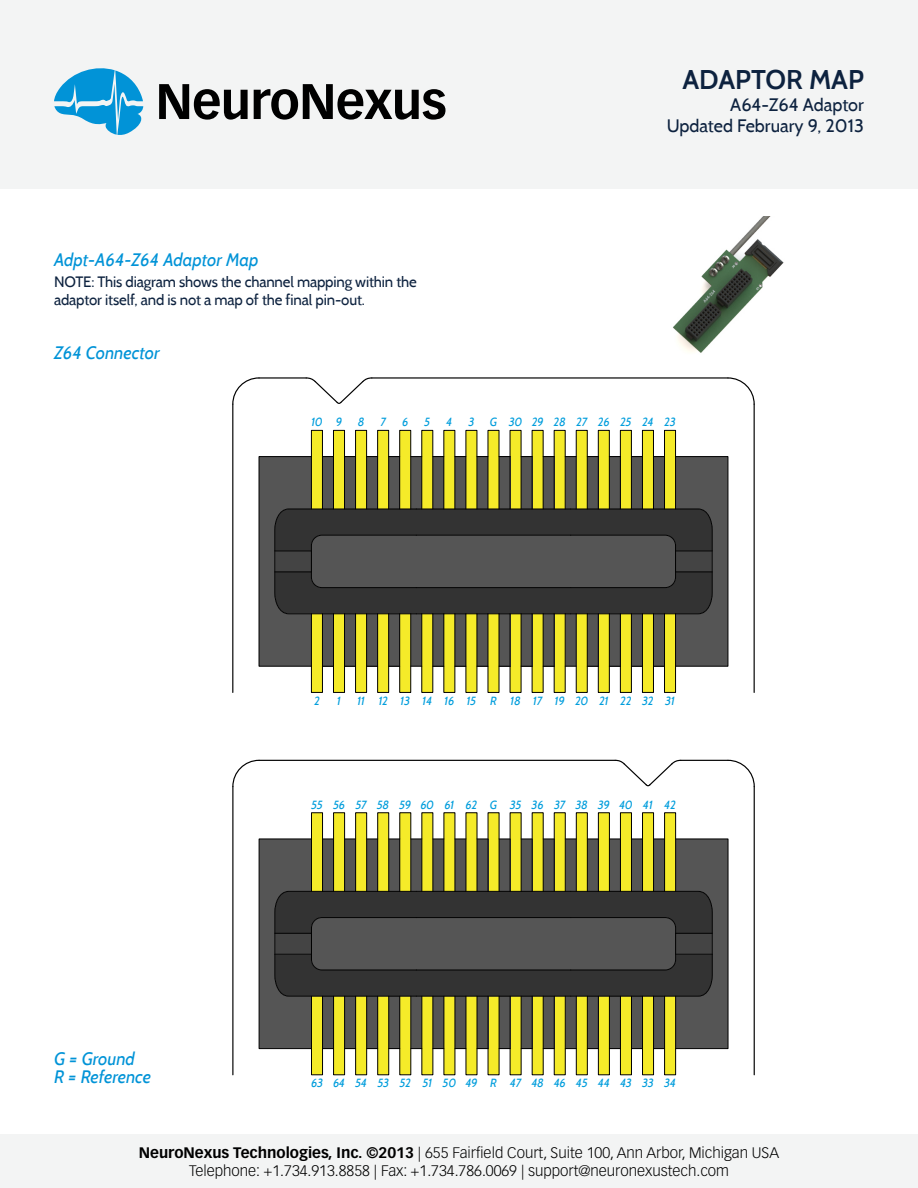
<style>
.page{position:relative;width:918px;height:1188px;background:#fff}
.page>*{position:absolute;margin:0;border:0;box-sizing:border-box;transform-origin:0 0}
.t1{font:600 27px "Cabin";color:#0d223f}
.t2{font:italic 18px/18px "Cabin";color:#0193d7}
.t3{font:18px/21.6px "Cabin";color:#0d223f;text-align:right}
.t4{font:300 15px/18px "Vectora LT Std";color:#000;text-align:center}
.t5{font:15px/18px "Cabin";letter-spacing:-.01em;color:#0d223f}
.t6{font:italic 11.85px "Cabin";letter-spacing:-.025em;color:#009ddc}
.s1{font-weight:700}
</style>
<div class="page">
<div style="left:0;top:0;width:918px;height:189px;background:#f3f4f4"></div>
<svg style="left:159px;top:84px;width:89px;height:36px"></svg>
<svg style="left:254px;top:84px;width:192px;height:36px"></svg>
<svg style="left:54px;top:68px;width:90px;height:67px"></svg>
<div style="left:0;top:1134px;width:918px;height:54px;background:#f3f4f4"></div>
<hr style="left:372px;top:377px;width:356px;height:2px;background:#000">
<svg style="left:727px;top:377px;width:28px;height:28px"></svg>
<hr style="left:754px;top:404px;width:1px;height:288px;background:#000">
<svg style="left:306px;top:377px;width:67px;height:27px"></svg>
<hr style="left:259px;top:377px;width:47px;height:2px;background:#000">
<svg style="left:232px;top:377px;width:28px;height:28px"></svg>
<hr style="left:232px;top:404px;width:1px;height:288px;background:#000">
<hr style="left:754px;top:787px;width:1px;height:288px;background:#000">
<svg style="left:727px;top:759px;width:28px;height:29px"></svg>
<hr style="left:681px;top:760px;width:47px;height:1px;background:#000">
<svg style="left:614px;top:759px;width:68px;height:27px"></svg>
<hr style="left:232px;top:787px;width:1px;height:288px;background:#000">
<svg style="left:232px;top:759px;width:28px;height:29px"></svg>
<hr style="left:259px;top:760px;width:356px;height:1px;background:#000">
<svg style="left:259px;top:812px;width:469px;height:263px;background:#7e7b52"></svg>
<hr style="left:676px;top:933px;width:36px;height:1px;background:#000">
<hr style="left:676px;top:954px;width:36px;height:1px;background:#000">
<hr style="left:416px;top:891px;width:155px;height:1px;background:#000">
<hr style="left:416px;top:996px;width:155px;height:1px;background:#000">
<hr style="left:416px;top:970px;width:155px;height:1px;background:#000">
<hr style="left:416px;top:917px;width:155px;height:1px;background:#000">
<hr style="left:275px;top:933px;width:36px;height:1px;background:#000">
<hr style="left:275px;top:954px;width:36px;height:1px;background:#000">
<svg style="left:259px;top:430px;width:469px;height:263px;background:#7d7a51"></svg>
<img style="left:673px;top:216px;width:111px;height:137px">
<p class="t2" style="left:54px;top:250px;width:206px">Adpt-A64-Z64 Adaptor Map</p>
<p class="t5" style="left:54px;top:273px;width:364px">NOTE: This diagram shows the channel mapping within the adaptor itself, and is not a map of the final pin-out.</p>
<p class="t2" style="left:54px;top:344px;width:107px">Z64 Connector</p>
<h1 class="t1" style="left:682px;top:63px;width:183px">ADAPTOR MAP</h1>
<p class="t3" style="left:667px;top:93px;width:199px">A64-Z64 Adaptor<br>Updated February 9, 2013</p>
<p class="t6" style="left:311px;top:415px;width:33px">10 9</p>
<p class="t6" style="left:358px;top:415px;width:8px">8</p>
<p class="t6" style="left:380px;top:415px;width:7px">7</p>
<p class="t6" style="left:402px;top:415px;width:8px">6</p>
<p class="t6" style="left:424px;top:415px;width:7px">5</p>
<p class="t6" style="left:446px;top:415px;width:8px">4</p>
<p class="t6" style="left:468px;top:415px;width:8px">3</p>
<p class="t6" style="left:490px;top:415px;width:187px">G 30 29 28 27 26 25 24 23</p>
<p class="t6" style="left:314px;top:693px;width:7px">2</p>
<p class="t6" style="left:337px;top:693px;width:6px">1</p>
<p class="t6" style="left:357px;top:693px;width:319px">11 12 13 14 16 15 R 18 17 19 20 21 22 32 31</p>
<p class="t2" style="left:54px;top:1050px;width:98px">G = Ground<br>R = Reference</p>
<p class="t6" style="left:311px;top:797px;width:366px">55 56 57 58 59 60 61 62 G 35 36 37 38 39 40 41 42</p>
<p class="t6" style="left:311px;top:1076px;width:367px">63 64 54 53 52 51 50 49 R 47 48 46 45 44 43 33 34</p>
<p class="t4" style="left:139px;top:1144px;width:642px"><span class="s1">NeuroNexus Technologies, Inc. ©2013</span> | 655 Fairfield Court, Suite 100, Ann Arbor, Michigan USA<br>Telephone: +1.734.913.8858 | Fax: +1.734.786.0069 | support@neuronexustech.com</p>
</div>
